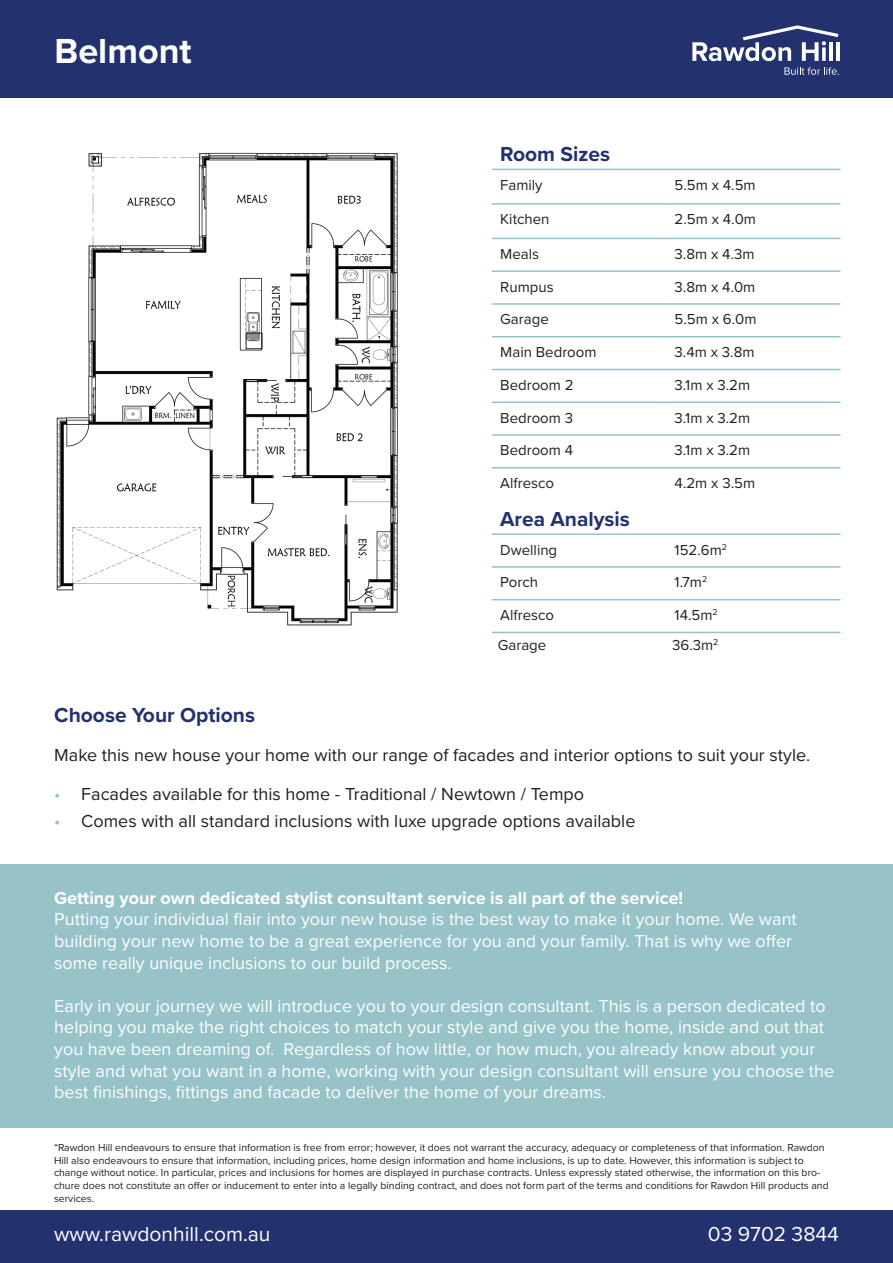
<style>
.page{position:relative;width:893px;height:1263px;background:#fff}
.page>*{position:absolute;margin:0;border:0;box-sizing:border-box;transform-origin:0 0}
.t1{font:700 36px "Proxima Nova";color:#fff}
.t2{font:700 21px "Proxima Nova";color:#23316e}
.t3{font:21px "Proxima Nova";color:#fff}
.t4{font:18px/21.6px "Proxima Nova";color:#fff}
.t5{font:18px "Proxima Nova";color:#241f1f}
.t6{font:700 18px "Proxima Nova";color:#fff}
.t7{font:15px "Proxima Nova";color:#241f1f}
.t8{font:10.5px/12.6px "Proxima Nova";color:#241f1f}
.s1{color:#96c2c8}
</style>
<div class="page">
<div style="left:0;top:0;width:893px;height:97px;background:#23316e"></div>
<svg style="left:692px;top:25px;width:146px;height:36px"></svg>
<hr style="left:829px;top:42px;width:4px;height:19px;background:#fff">
<hr style="left:836px;top:42px;width:4px;height:19px;background:#fff">
<svg style="left:784px;top:67px;width:55px;height:8px"></svg>
<img style="left:56px;top:152px;width:342px;height:474px">
<hr style="left:492px;top:169px;width:174px;height:1px;background:#96c2c8">
<hr style="left:666px;top:169px;width:174px;height:1px;background:#96c2c8">
<hr style="left:492px;top:203px;width:174px;height:2px;background:#96c2c8">
<hr style="left:666px;top:203px;width:174px;height:2px;background:#96c2c8">
<hr style="left:492px;top:238px;width:174px;height:1px;background:#96c2c8">
<hr style="left:666px;top:238px;width:174px;height:1px;background:#96c2c8">
<hr style="left:492px;top:270px;width:174px;height:2px;background:#96c2c8">
<hr style="left:666px;top:270px;width:174px;height:2px;background:#96c2c8">
<hr style="left:492px;top:303px;width:174px;height:2px;background:#96c2c8">
<hr style="left:666px;top:303px;width:174px;height:2px;background:#96c2c8">
<hr style="left:492px;top:336px;width:174px;height:1px;background:#96c2c8">
<hr style="left:666px;top:336px;width:174px;height:1px;background:#96c2c8">
<hr style="left:492px;top:369px;width:174px;height:1px;background:#96c2c8">
<hr style="left:666px;top:369px;width:174px;height:1px;background:#96c2c8">
<hr style="left:492px;top:401px;width:174px;height:2px;background:#96c2c8">
<hr style="left:666px;top:401px;width:174px;height:2px;background:#96c2c8">
<hr style="left:492px;top:434px;width:174px;height:2px;background:#96c2c8">
<hr style="left:666px;top:434px;width:174px;height:2px;background:#96c2c8">
<hr style="left:492px;top:467px;width:174px;height:1px;background:#96c2c8">
<hr style="left:666px;top:467px;width:174px;height:1px;background:#96c2c8">
<hr style="left:492px;top:566px;width:174px;height:2px;background:#96c2c8">
<hr style="left:666px;top:566px;width:174px;height:2px;background:#96c2c8">
<hr style="left:492px;top:599px;width:174px;height:1px;background:#96c2c8">
<hr style="left:666px;top:599px;width:174px;height:1px;background:#96c2c8">
<hr style="left:492px;top:632px;width:174px;height:1px;background:#96c2c8">
<hr style="left:666px;top:632px;width:174px;height:1px;background:#96c2c8">
<hr style="left:492px;top:533px;width:174px;height:2px;background:#96c2c8">
<hr style="left:666px;top:533px;width:174px;height:2px;background:#96c2c8">
<div style="left:0;top:1209px;width:893px;height:54px;background:#23316e"></div>
<div style="left:0;top:1156px;width:893px;height:54px;background:#fff"></div>
<div style="left:0;top:864px;width:893px;height:264px;background:#96c2c8"></div>
<h1 class="t1" style="left:55px;top:25px;width:139px">Belmont</h1>
<h2 class="t2" style="left:500px;top:138px;width:111px">Room Sizes</h2>
<h3 class="t7" style="left:500px;top:174px;width:44px">Family</h3>
<h3 class="t7" style="left:675px;top:174px;width:83px">5.5m x 4.5m</h3>
<h3 class="t7" style="left:500px;top:208px;width:51px">Kitchen</h3>
<h3 class="t7" style="left:675px;top:208px;width:83px">2.5m x 4.0m</h3>
<h3 class="t7" style="left:500px;top:243px;width:40px">Meals</h3>
<h3 class="t7" style="left:675px;top:243px;width:81px">3.8m x 4.3m</h3>
<h3 class="t7" style="left:500px;top:275px;width:55px">Rumpus</h3>
<h3 class="t7" style="left:675px;top:275px;width:82px">3.8m x 4.0m</h3>
<h3 class="t7" style="left:500px;top:308px;width:50px">Garage</h3>
<h3 class="t7" style="left:675px;top:308px;width:83px">5.5m x 6.0m</h3>
<h3 class="t7" style="left:500px;top:341px;width:98px">Main Bedroom</h3>
<h3 class="t7" style="left:675px;top:341px;width:81px">3.4m x 3.8m</h3>
<h3 class="t7" style="left:500px;top:374px;width:75px">Bedroom 2</h3>
<h3 class="t7" style="left:675px;top:374px;width:77px">3.1m x 3.2m</h3>
<h3 class="t7" style="left:500px;top:406px;width:74px">Bedroom 3</h3>
<h3 class="t7" style="left:675px;top:406px;width:77px">3.1m x 3.2m</h3>
<h3 class="t7" style="left:500px;top:439px;width:74px">Bedroom 4</h3>
<h3 class="t7" style="left:675px;top:439px;width:77px">3.1m x 3.2m</h3>
<h3 class="t7" style="left:500px;top:472px;width:55px">Alfresco</h3>
<h3 class="t7" style="left:675px;top:472px;width:82px">4.2m x 3.5m</h3>
<h2 class="t2" style="left:500px;top:503px;width:131px">Area Analysis</h2>
<h3 class="t7" style="left:500px;top:538px;width:58px">Dwelling</h3>
<h3 class="t7" style="left:675px;top:538px;width:54px">152.6m<sup>2</sup></h3>
<h3 class="t7" style="left:500px;top:571px;width:39px">Porch</h3>
<h3 class="t7" style="left:675px;top:571px;width:34px">1.7m<sup>2</sup></h3>
<h3 class="t7" style="left:500px;top:604px;width:55px">Alfresco</h3>
<h3 class="t7" style="left:675px;top:604px;width:45px">14.5m<sup>2</sup></h3>
<h3 class="t7" style="left:498px;top:634px;width:50px">Garage</h3>
<h3 class="t7" style="left:672px;top:634px;width:48px">36.3m<sup>2</sup></h3>
<h2 class="t2" style="left:54px;top:699px;width:202px">Choose Your Options</h2>
<h3 class="t5" style="left:54px;top:741px;width:757px">Make this new house your home with our range of facades and interior options to suit your style.</h3>
<h3 class="t5" style="left:54px;top:780px;width:531px"><span class="s1">•</span> Facades available for this home - Traditional / Newtown / Tempo</h3>
<h3 class="t5" style="left:54px;top:807px;width:583px"><span class="s1">•</span> Comes with all standard inclusions with luxe upgrade options available</h3>
<h3 class="t6" style="left:54px;top:884px;width:630px">Getting your own dedicated stylist consultant service is all part of the service!</h3>
<h3 class="t4" style="left:54px;top:908px;width:744px">Putting your individual flair into your new house is the best way to make it your home. We want building your new home to be a great experience for you and your family. That is why we offer some really unique inclusions to our build process.</h3>
<p class="t4" style="left:54px;top:994px;width:781px">Early in your journey we will introduce you to your design consultant. This is a person dedicated to helping you make the right choices to match your style and give you the home, inside and out that you have been dreaming of. Regardless of how little, or how much, you already know about your style and what you want in a home, working with your design consultant will ensure you choose the best finishings, fittings and facade to deliver the home of your dreams.</p>
<h3 class="t6" style="left:129px;top:926px;width:88px">Traditional</h3>
<h3 class="t6" style="left:405px;top:927px;width:79px">Newtown</h3>
<h3 class="t6" style="left:689px;top:926px;width:56px">Tempo</h3>
<p class="t8" style="left:54px;top:1141px;width:776px">“Rawdon Hill endeavours to ensure that information is free from error; however, it does not warrant the accuracy, adequacy or completeness of that information. Rawdon Hill also endeavours to ensure that information, including prices, home design information and home inclusions, is up to date. However, this information is subject to change without notice. In particular, prices and inclusions for homes are displayed in purchase contracts. Unless expressly stated otherwise, the information on this bro&shy;chure does not constitute an offer or inducement to enter into a legally binding contract, and does not form part of the terms and conditions for Rawdon Hill products and services.</p>
<h2 class="t3" style="left:54px;top:1218px;width:218px">www.rawdonhill.com.au</h2>
<h2 class="t3" style="left:708px;top:1218px;width:133px">03 9702 3844</h2>
</div>
